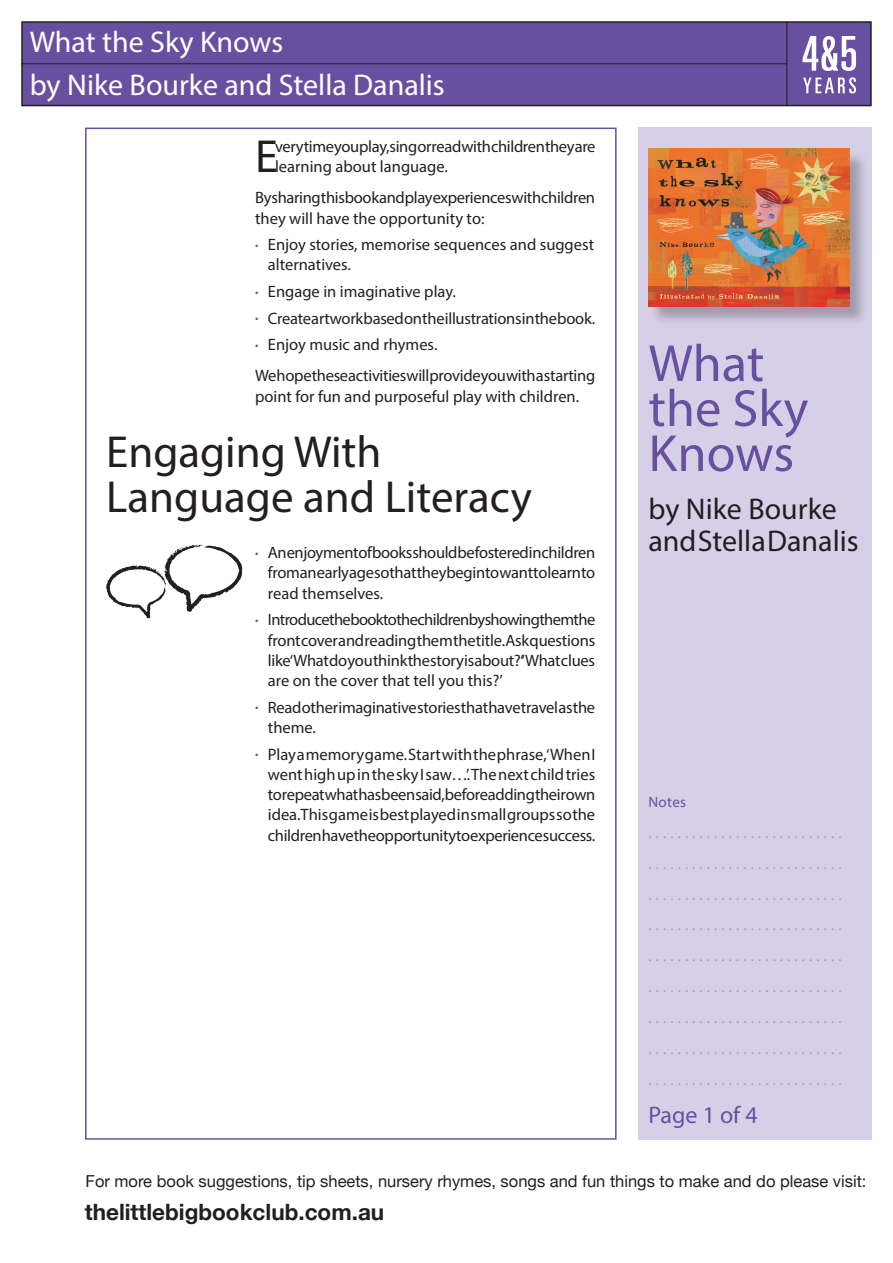
<style>
.page{position:relative;width:893px;height:1263px;background:#fff}
.page>*{position:absolute;margin:0;border:0;box-sizing:border-box;transform-origin:0 0}
._0-2_Book_Title{font:52.5px/45px "Myriad Pro";color:#6850a1}
.Intro_first_paragrap{font:46.5px "Myriad Pro";color:#231f20}
.HEADS{font:45px/45px "Myriad Pro";color:#231f20}
.Author_Illustrator{font:30px/31.5px "Myriad Pro";color:#231f20}
.Running_Head_Author{font:30px "Myriad Pro";color:#fff}
.Running_Head_Title{font:30px "Myriad Pro";color:#fff}
.t1{font:24px "Myriad Pro";color:#6850a1}
.t2{font:700 22.5px "Helvetica Neue";color:#231f20}
.Text{font:16.5px/20.2px "Myriad Pro";letter-spacing:-.015em;color:#231f20}
.t3{font:16.5px "Helvetica Neue";color:#231f20}
.Intro_first_paragrap-2{font:16.5px/20.2px "Myriad Pro";letter-spacing:-.02em;color:#231f20}
.Notes{font:15px "Myriad Pro";color:#a697c8}
.t4{font:15px "Myriad Pro";letter-spacing:.02em;color:#6850a1}
.s1{font-size:12px;color:#6850a1}
</style>
<div class="page">
<div style="left:22px;top:22px;width:849px;height:84px;background:#6850a1"></div>
<div style="left:21px;top:21px;width:851px;height:85px;border:2px solid #231f20"></div>
<div style="left:638px;top:128px;width:234px;height:1012px;background:#d5d0e7"></div>
<hr style="left:21px;top:63px;width:766px;height:1px;background:#231f20">
<hr style="left:786px;top:22px;width:1px;height:84px;background:#231f20">
<svg style="left:803px;top:36px;width:53px;height:57px"></svg>
<div style="left:650px;top:150px;width:219px;height:176px;background:#231f20;opacity:.3"></div>
<img style="left:648px;top:149px;width:201px;height:157px">
<svg style="left:106px;top:545px;width:137px;height:74px"></svg>
<p class="Running_Head_Title" style="left:30px;top:24px;width:255px">What the Sky Knows</p>
<p class="Running_Head_Author" style="left:30px;top:66px;width:417px">by Nike Bourke and Stella Danalis</p>
<p class="Intro_first_paragrap" style="left:255px;top:128px;width:24px">E</p>
<p class="Intro_first_paragrap-2" style="left:275px;top:136px;width:322px">very time you play, sing or read with children they are learning about language.</p>
<p class="Text" style="left:255px;top:187px;width:341px">By sharing this book and play experiences with children they will have the opportunity to:</p>
<p class="Text" style="left:268px;top:234px;width:328px;text-indent:-13px"><span class="s1">•</span> Enjoy stories, memorise sequences and suggest alternatives.</p>
<p class="Text" style="left:255px;top:281px;width:202px"><span class="s1">•</span> Engage in imaginative play.</p>
<p class="Text" style="left:255px;top:308px;width:341px"><span class="s1">•</span> Create artwork based on the illustrations in the book.</p>
<p class="Text" style="left:255px;top:334px;width:184px"><span class="s1">•</span> Enjoy music and rhymes.</p>
<p class="Text" style="left:255px;top:365px;width:342px">We hope these activities will provide you with a starting point for fun and purposeful play with children.</p>
<p class="HEADS" style="left:106px;top:428px;width:427px">Engaging With<br>Language and Literacy</p>
<p class="Text" style="left:268px;top:542px;width:329px;text-align:justify;text-indent:-13px"><span class="s1">•</span> An enjoyment of books should be fostered in children from an early age so that they begin to want to learn to read themselves.</p>
<p class="Text" style="left:268px;top:609px;width:329px;text-align:justify;text-indent:-13px"><span class="s1">•</span> Introduce the book to the children by showing them the front cover and reading them the title. Ask questions like ‘What do you think the story is about?’‘What clues are on the cover that tell you this?’</p>
<p class="Text" style="left:268px;top:697px;width:329px;text-indent:-13px"><span class="s1">•</span> Read other imaginative stories that have travel as the theme.</p>
<p class="Text" style="left:268px;top:744px;width:329px;text-align:justify;text-indent:-13px"><span class="s1">•</span> Play a memory game. Start with the phrase, ‘When I went high up in the sky I saw…’. The next child tries to repeat what has been said, before adding their own idea. This game is best played in small groups so the children have the opportunity to experience success.</p>
<p class="_0-2_Book_Title" style="left:648px;top:340px;width:161px">What the Sky<br>Knows</p>
<p class="Author_Illustrator" style="left:648px;top:493px;width:212px">by Nike Bourke and Stella Danalis</p>
<p class="t4" style="left:648px;top:793px;width:39px">Notes</p>
<p class="Notes" style="left:648px;top:823px;width:195px">...........................</p>
<p class="Notes" style="left:648px;top:854px;width:195px">...........................</p>
<p class="Notes" style="left:648px;top:885px;width:195px">...........................</p>
<p class="Notes" style="left:648px;top:916px;width:195px">...........................</p>
<p class="Notes" style="left:648px;top:947px;width:195px">...........................</p>
<p class="Notes" style="left:648px;top:978px;width:195px">...........................</p>
<p class="Notes" style="left:648px;top:1009px;width:195px">...........................</p>
<p class="Notes" style="left:648px;top:1040px;width:195px">...........................</p>
<p class="Notes" style="left:648px;top:1070px;width:195px">...........................</p>
<h3 class="t1" style="left:648px;top:1100px;width:111px">Page 1 of 4</h3>
<p class="t3" style="left:86px;top:1167px;width:782px">For more book suggestions, tip sheets, nursery rhymes, songs and fun things to make and do please visit:</p>
<h3 class="t2" style="left:85px;top:1191px;width:301px">thelittlebigbookclub.com.au</h3>
</div>
